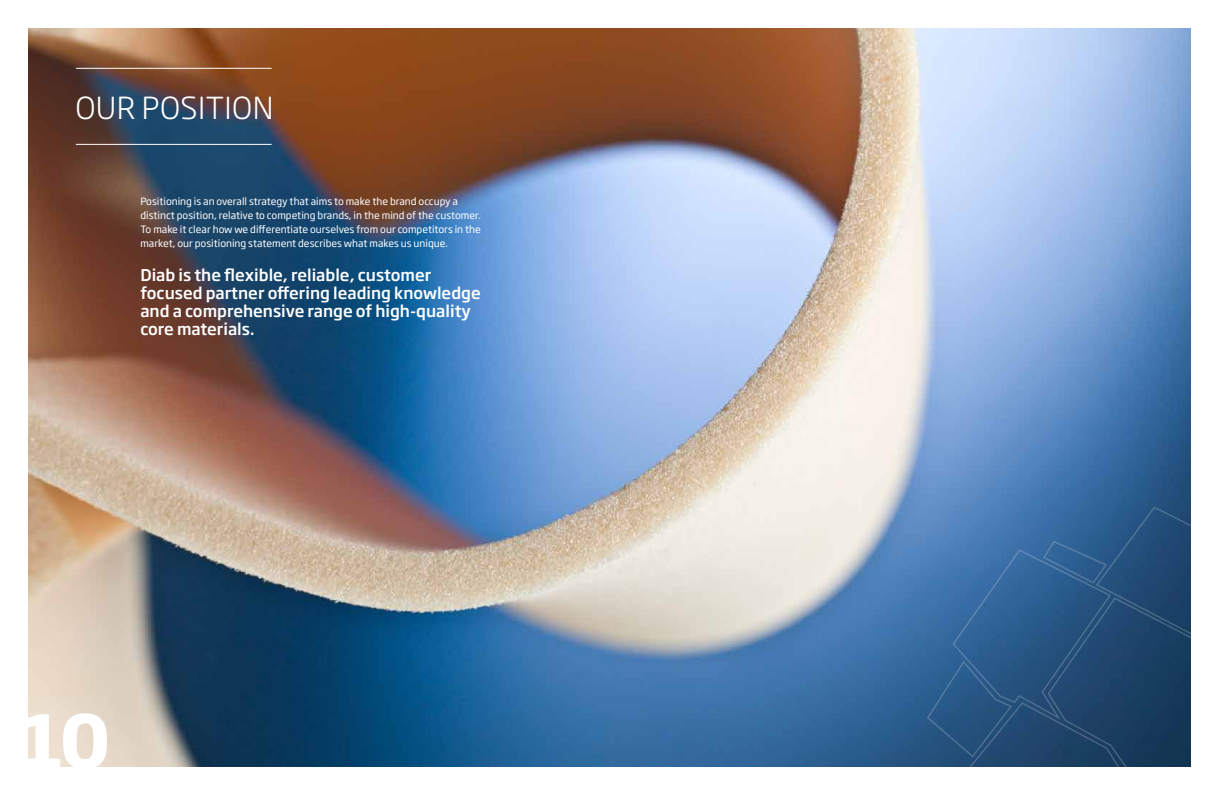
<style>
.page{position:relative;width:1219px;height:794px;background:#fff}
.page>*{position:absolute;margin:0;border:0;box-sizing:border-box;transform-origin:0 0}
.t1{font:700 72px "Soho Gothic Std";color:#fff}
.t2{font:300 30px "Soho Gothic Std";letter-spacing:.015em;color:#fff}
.t3{font:500 16px/18px "Soho Gothic Std";color:#fff}
.t4{font:10px/14px "Soho Gothic Std";color:#fff}
</style>
<div class="page">
<img style="left:28px;top:28px;width:1163px;height:738px">
<hr style="left:76px;top:68px;width:195px;height:1px;background:#fff">
<hr style="left:76px;top:144px;width:195px;height:1px;background:#fff">
<svg style="left:927px;top:506px;width:264px;height:261px;background:#295582"></svg>
<h2 class="t2" style="left:75px;top:89px;width:200px">OUR POSITION</h2>
<p class="t4" style="left:140px;top:194px;width:342px">Positioning is an overall strategy that aims to make the brand occupy a distinct position, relative to competing brands, in the mind of the customer.<br>To make it clear how we differentiate ourselves from our competitors in the market, our positioning statement describes what makes us unique.</p>
<h3 class="t3" style="left:140px;top:266px;width:342px">Diab is the flexible, reliable, customer focused partner offering leading knowledge and a comprehensive range of high-quality core materials.</h3>
<h1 class="t1" style="left:20px;top:694px;width:92px">10</h1>
</div>
